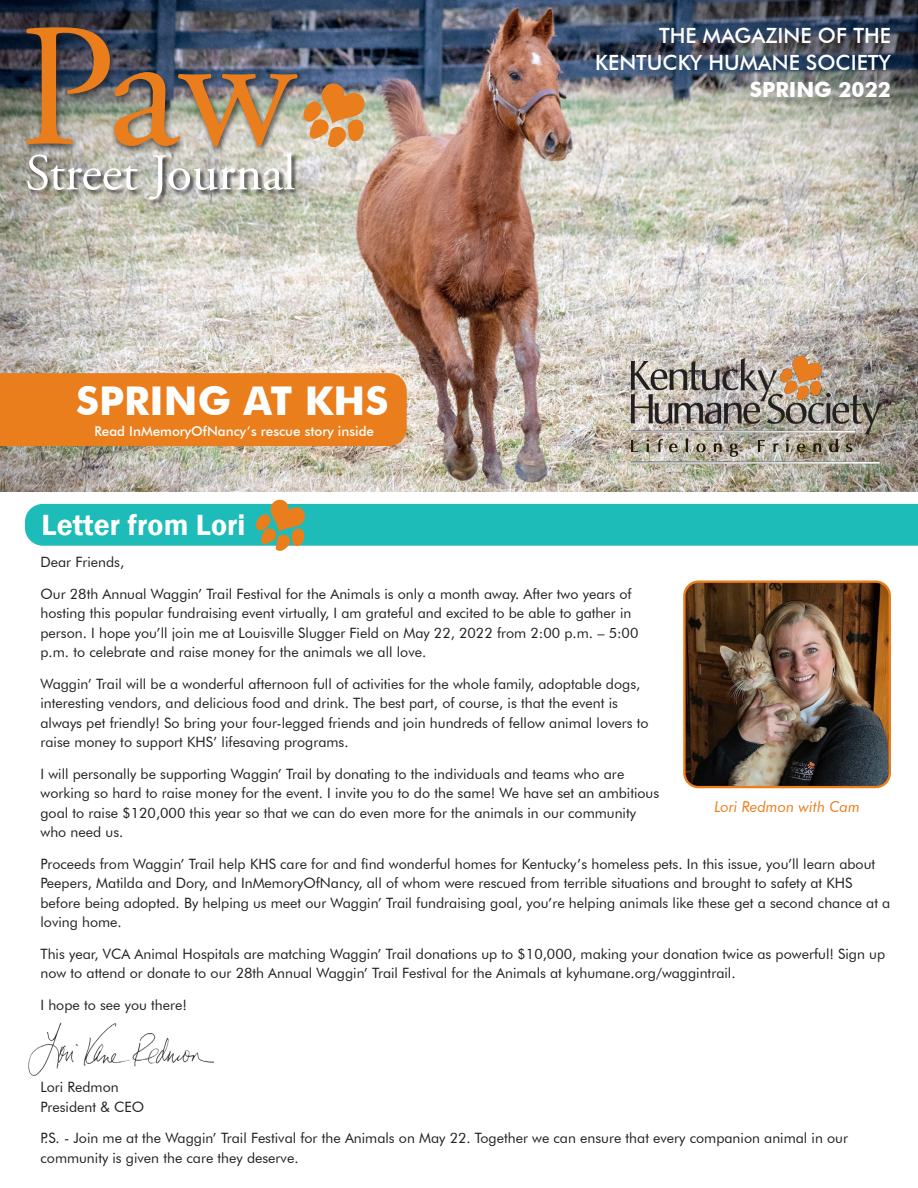
<style>
.page{position:relative;width:918px;height:1188px;background:#fff}
.page>*{position:absolute;margin:0;border:0;box-sizing:border-box;transform-origin:0 0}
.PSJ_Heads{font:175.2px "Adobe Garamond Pro";color:#ea7e1d}
.PSJ_Heads-2{font:51.3px "Adobe Garamond Pro";color:#fff}
.PSJ_Bodytext{font:700 39.6px "Futura BT";color:#fff}
.PSJ_Heads-3{font:600 30px "Franklin Gothic";color:#fff}
.PSJ_Bodytext-2{font:500 21px/27px "Futura BT";color:#fff;text-align:right}
.PSJ_Bodytext-3{font:700 21px "Futura BT";color:#fff}
.PSJ_Captions{font:italic 15px "Futura BT";color:#ea7e1d}
.PSJ_Bodytext-4{font:14.25px/19.5px "Futura BT";color:#231f20}
.PSJ_Bodytext-5{font:500 13.5px "Futura BT";color:#fff}
</style>
<div class="page">
<img style="left:0;top:0;width:918px;height:491px">
<div style="left:22px;top:25px;width:284px;height:131px;background:#231f20;opacity:.75"></div>
<div style="left:28px;top:153px;width:273px;height:53px;background:#231f20;opacity:.75"></div>
<svg style="left:303px;top:83px;width:61px;height:64px;background:#d0965e"></svg>
<svg style="left:25px;top:500px;width:893px;height:51px"></svg>
<img style="left:686px;top:582px;width:204px;height:205px">
<div style="left:683px;top:581px;width:208px;height:207px;border:2px solid #ea7e1d;border-radius:14px"></div>
<img style="left:28px;top:1022px;width:186px;height:54px">
<img style="left:626px;top:355px;width:265px;height:109px">
<div style="left:0;top:373px;width:407px;height:73px;background:#ea7e1d"></div>
<p class="PSJ_Heads" style="left:19px;top:-17px;width:277px">Paw</p>
<p class="PSJ_Heads-2" style="left:25px;top:142px;width:272px">Street Journal</p>
<p class="PSJ_Bodytext" style="left:76px;top:377px;width:314px">SPRING AT KHS</p>
<p class="PSJ_Bodytext-5" style="left:95px;top:423px;width:281px">Read InMemoryOfNancy’s rescue story inside</p>
<p class="PSJ_Heads-3" style="left:42px;top:506px;width:205px">Letter from Lori</p>
<p class="PSJ_Bodytext-2" style="left:595px;top:22px;width:297px">THE MAGAZINE OF THE<br>KENTUCKY HUMANE SOCIETY</p>
<p class="PSJ_Bodytext-3" style="left:750px;top:77px;width:143px">SPRING 2022</p>
<p class="PSJ_Bodytext-4" style="left:40px;top:552px;width:85px">Dear Friends,</p>
<p class="PSJ_Bodytext-4" style="left:40px;top:584px;width:599px">Our 28th Annual Waggin’ Trail Festival for the Animals is only a month away. After two years of hosting this popular fundraising event virtually, I am grateful and excited to be able to gather in person. I hope you’ll join me at Louisville Slugger Field on May 22, 2022 from 2:00 p.m. – 5:00 p.m. to celebrate and raise money for the animals we all love.</p>
<p class="PSJ_Bodytext-4" style="left:40px;top:674px;width:610px">Waggin’ Trail will be a wonderful afternoon full of activities for the whole family, adoptable dogs, interesting vendors, and delicious food and drink. The best part, of course, is that the event is always pet friendly! So bring your four-legged friends and join hundreds of fellow animal lovers to raise money to support KHS’ lifesaving programs.</p>
<p class="PSJ_Bodytext-4" style="left:40px;top:764px;width:620px">I will personally be supporting Waggin’ Trail by donating to the individuals and teams who are working so hard to raise money for the event. I invite you to do the same! We have set an ambitious goal to raise $120,000 this year so that we can do even more for the animals in our community who need us.</p>
<p class="PSJ_Bodytext-4" style="left:40px;top:854px;width:851px">Proceeds from Waggin’ Trail help KHS care for and find wonderful homes for Kentucky’s homeless pets. In this issue, you’ll learn about Peepers, Matilda and Dory, and InMemoryOfNancy, all of whom were rescued from terrible situations and brought to safety at KHS before being adopted. By helping us meet our Waggin’ Trail fundraising goal, you’re helping animals like these get a second chance at a loving home.</p>
<p class="PSJ_Bodytext-4" style="left:40px;top:944px;width:846px">This year, VCA Animal Hospitals are matching Waggin’ Trail donations up to $10,000, making your donation twice as powerful! Sign up now to attend or donate to our 28th Annual Waggin’ Trail Festival for the Animals at kyhumane.org/waggintrail.</p>
<p class="PSJ_Bodytext-4" style="left:40px;top:995px;width:148px">I hope to see you there!</p>
<p class="PSJ_Captions" style="left:714px;top:798px;width:147px">Lori Redmon with Cam</p>
<p class="PSJ_Bodytext-4" style="left:40px;top:1077px;width:105px">Lori Redmon<br>President &amp; CEO</p>
<p class="PSJ_Bodytext-4" style="left:40px;top:1128px;width:809px">P.S. - Join me at the Waggin’ Trail Festival for the Animals on May 22. Together we can ensure that every companion animal in our community is given the care they deserve.</p>
</div>
